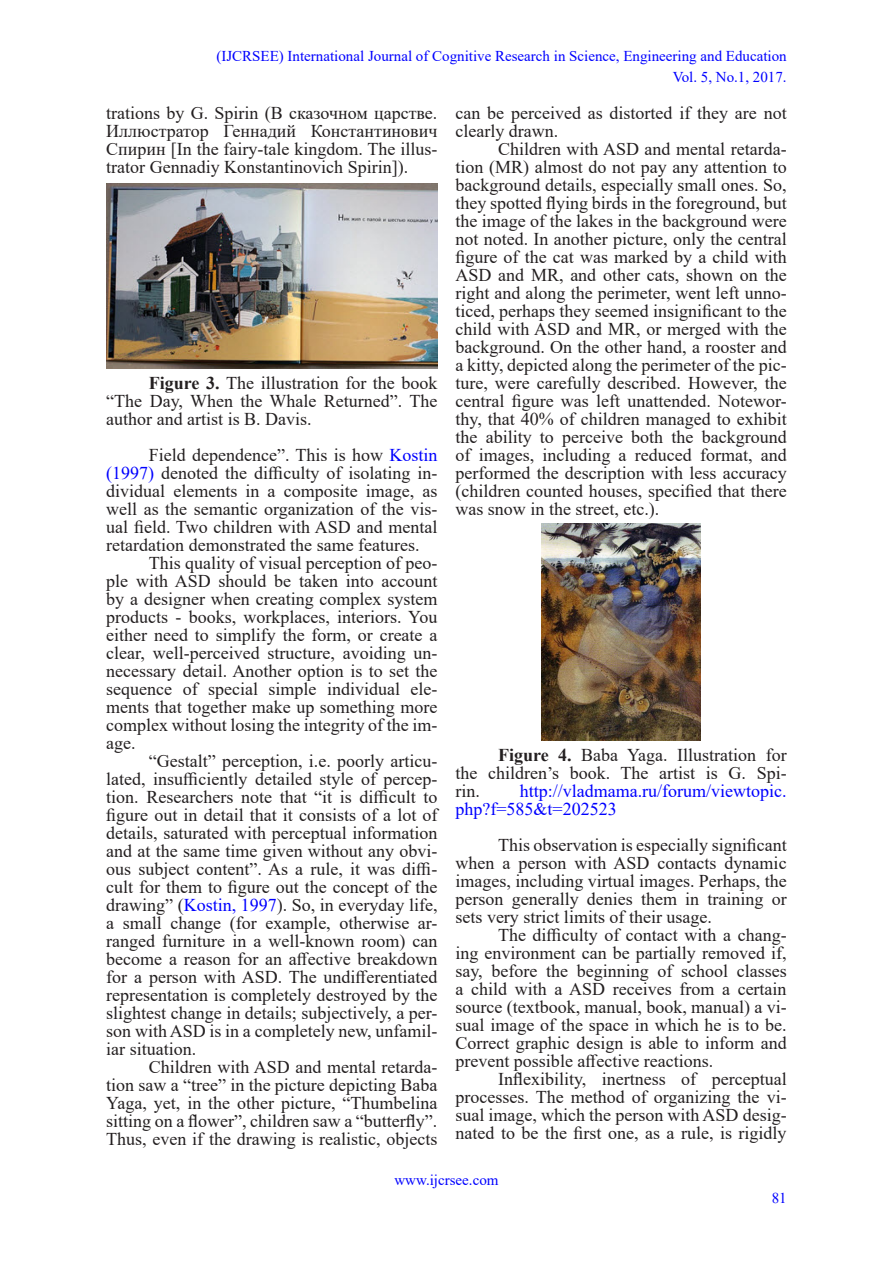
<style>
.page{position:relative;width:893px;height:1263px;background:#fff}
.page>*{position:absolute;margin:0;border:0;box-sizing:border-box;transform-origin:0 0}
.TEXT_NOVI{font:18px/18px "Times New Roman";color:#231f20;text-align:justify}
.TEXT_NOVI-2{font:18px/18px "Times New Roman";color:#00f}
.t1{font:15px/21.6px "Times New Roman";color:#00f;text-align:right}
.s1{font-weight:700}
.s2{color:#00f}
</style>
<div class="page">
<img style="left:106px;top:184px;width:331px;height:185px">
<img style="left:541px;top:524px;width:160px;height:217px">
<p class="t1" style="left:216px;top:44px;width:572px">(IJCRSEE) International Journal of Cognitive Research in Science, Engineering and Education<br>Vol. 5, No.1, 2017.</p>
<p class="TEXT_NOVI" style="left:106px;top:103px;width:333px">trations by G. Spirin (В сказочном царстве.<br>Иллюстратор Геннадий Константинович Спирин [In the fairy-tale kingdom. The illus&shy;trator Gennadiy Konstantinovich Spirin]).</p>
<p class="TEXT_NOVI" style="left:106px;top:373px;width:333px;text-indent:43px"><span class="s1">Figure 3.</span> The illustration for the book “The Day, When the Whale Returned”. The author and artist is B. Davis.</p>
<p class="TEXT_NOVI" style="left:106px;top:445px;width:333px;text-indent:43px">Field dependence”. This is how <span class="s2">Kostin (1997)</span> denoted the difficulty of isolating in&shy;dividual elements in a composite image, as well as the semantic organization of the vis&shy;ual field. Two children with ASD and mental retardation demonstrated the same features.</p>
<p class="TEXT_NOVI" style="left:106px;top:553px;width:333px;text-indent:43px">This quality of visual perception of peo&shy;ple with ASD should be taken into account by a designer when creating complex system products - books, workplaces, interiors. You either need to simplify the form, or create a clear, well-perceived structure, avoiding un&shy;necessary detail. Another option is to set the sequence of special simple individual ele&shy;ments that together make up something more complex without losing the integrity of the im&shy;age.</p>
<p class="TEXT_NOVI" style="left:106px;top:751px;width:333px;text-indent:43px">“Gestalt” perception, i.e. poorly articu&shy;lated, insufficiently detailed style of percep&shy;tion. Researchers note that “it is difficult to figure out in detail that it consists of a lot of details, saturated with perceptual information and at the same time given without any obvi&shy;ous subject content”. As a rule, it was diffi&shy;cult for them to figure out the concept of the drawing” (<span class="s2">Kostin, 1997</span>). So, in everyday life, a small change (for example, otherwise ar&shy;ranged furniture in a well-known room) can become a reason for an affective breakdown for a person with ASD. The undifferentiated representation is completely destroyed by the slightest change in details; subjectively, a per&shy;son with ASD is in a completely new, unfamil&shy;iar situation.</p>
<p class="TEXT_NOVI" style="left:106px;top:1057px;width:333px;text-indent:43px">Children with ASD and mental retarda&shy;tion saw a “tree” in the picture depicting Baba Yaga, yet, in the other picture, “Thumbelina sitting on a flower”, children saw a “butterfly”.<br>Thus, even if the drawing is realistic, objects</p>
<p class="TEXT_NOVI" style="left:455px;top:103px;width:333px">can be perceived as distorted if they are not clearly drawn.</p>
<p class="TEXT_NOVI" style="left:455px;top:139px;width:333px;text-indent:43px">Children with ASD and mental retarda&shy;tion (MR) almost do not pay any attention to background details, especially small ones. So, they spotted flying birds in the foreground, but the image of the lakes in the background were not noted. In another picture, only the central figure of the cat was marked by a child with ASD and MR, and other cats, shown on the right and along the perimeter, went left unno&shy;ticed, perhaps they seemed insignificant to the child with ASD and MR, or merged with the background. On the other hand, a rooster and a kitty, depicted along the perimeter of the pic&shy;ture, were carefully described. However, the central figure was left unattended. Notewor&shy;thy, that 40% of children managed to exhibit the ability to perceive both the background of images, including a reduced format, and performed the description with less accuracy (children counted houses, specified that there was snow in the street, etc.).</p>
<p class="TEXT_NOVI" style="left:455px;top:745px;width:333px;text-indent:43px"><span class="s1">Figure 4.</span> Baba Yaga. Illustration for the children’s book. The artist is G. Spi&shy;rin.</p>
<p class="TEXT_NOVI-2" style="left:455px;top:781px;width:333px;text-indent:64px">http://vladmama.ru/forum/viewtopic. php?f=585&amp;t=202523</p>
<p class="TEXT_NOVI" style="left:455px;top:835px;width:333px;text-indent:43px">This observation is especially significant when a person with ASD contacts dynamic images, including virtual images. Perhaps, the person generally denies them in training or sets very strict limits of their usage.</p>
<p class="TEXT_NOVI" style="left:455px;top:925px;width:333px;text-indent:43px">The difficulty of contact with a chang&shy;ing environment can be partially removed if, say, before the beginning of school classes a child with a ASD receives from a certain source (textbook, manual, book, manual) a vi&shy;sual image of the space in which he is to be.<br>Correct graphic design is able to inform and prevent possible affective reactions.</p>
<p class="TEXT_NOVI" style="left:455px;top:1069px;width:333px;text-indent:43px">Inflexibility, inertness of perceptual processes. The method of organizing the vi&shy;sual image, which the person with ASD desig&shy;nated to be the first one, as a rule, is rigidly</p>
<p class="t1" style="left:394px;top:1169px;width:106px">www.ijcrsee.com</p>
<p class="t1" style="left:772px;top:1187px;width:16px">81</p>
</div>
